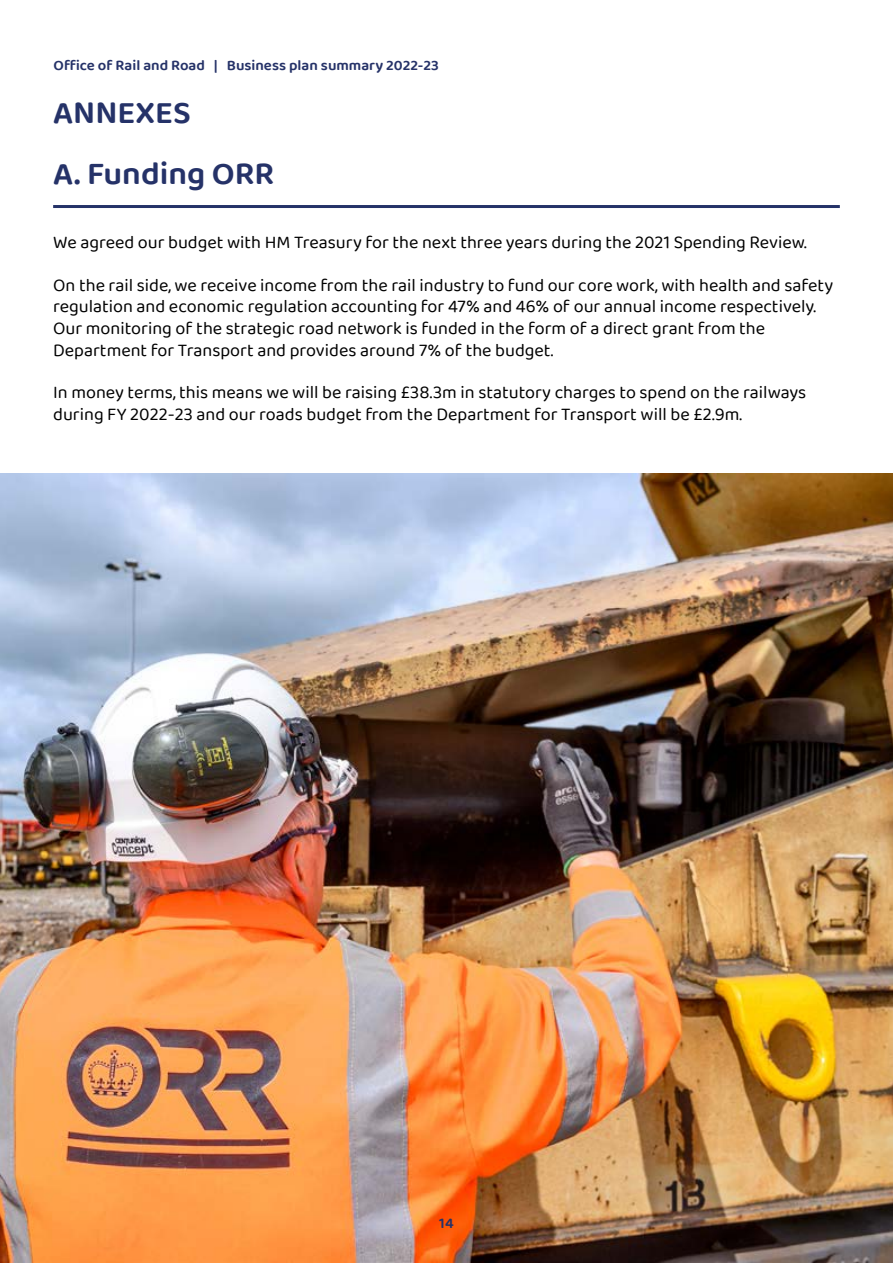
<style>
.page{position:relative;width:893px;height:1263px;background:#fff}
.page>*{position:absolute;margin:0;border:0;box-sizing:border-box;transform-origin:0 0}
.NEW_H3__chapter{font:600 33px "Baloo 2";color:#253268}
.NEW_H2__section{font:600 33px "Baloo 2";color:#253268}
.Body_P{font:18px/21.6px "Baloo 2";color:#000}
.t1{font:600 15px "Baloo 2";color:#253268}
</style>
<div class="page">
<hr style="left:53px;top:205px;width:787px;height:3px;background:#253268">
<img style="left:0;top:473px;width:893px;height:789px">
<p class="t1" style="left:54px;top:54px;width:387px">Office of Rail and Road | Business plan summary 2022-23</p>
<h2 class="NEW_H2__section" style="left:53px;top:88px;width:139px">ANNEXES</h2>
<h3 class="NEW_H3__chapter" style="left:53px;top:149px;width:223px">A. Funding ORR</h3>
<p class="Body_P" style="left:53px;top:232px;width:755px">We agreed our budget with HM Treasury for the next three years during the 2021 Spending Review.</p>
<p class="Body_P" style="left:53px;top:275px;width:781px">On the rail side, we receive income from the rail industry to fund our core work, with health and safety regulation and economic regulation accounting for 47% and 46% of our annual income respectively.<br>Our monitoring of the strategic road network is funded in the form of a direct grant from the Department for Transport and provides around 7% of the budget.</p>
<p class="Body_P" style="left:53px;top:383px;width:755px">In money terms, this means we will be raising £38.3m in statutory charges to spend on the railways during FY 2022-23 and our roads budget from the Department for Transport will be £2.9m.</p>
<p class="t1" style="left:439px;top:1212px;width:16px">14</p>
</div>
